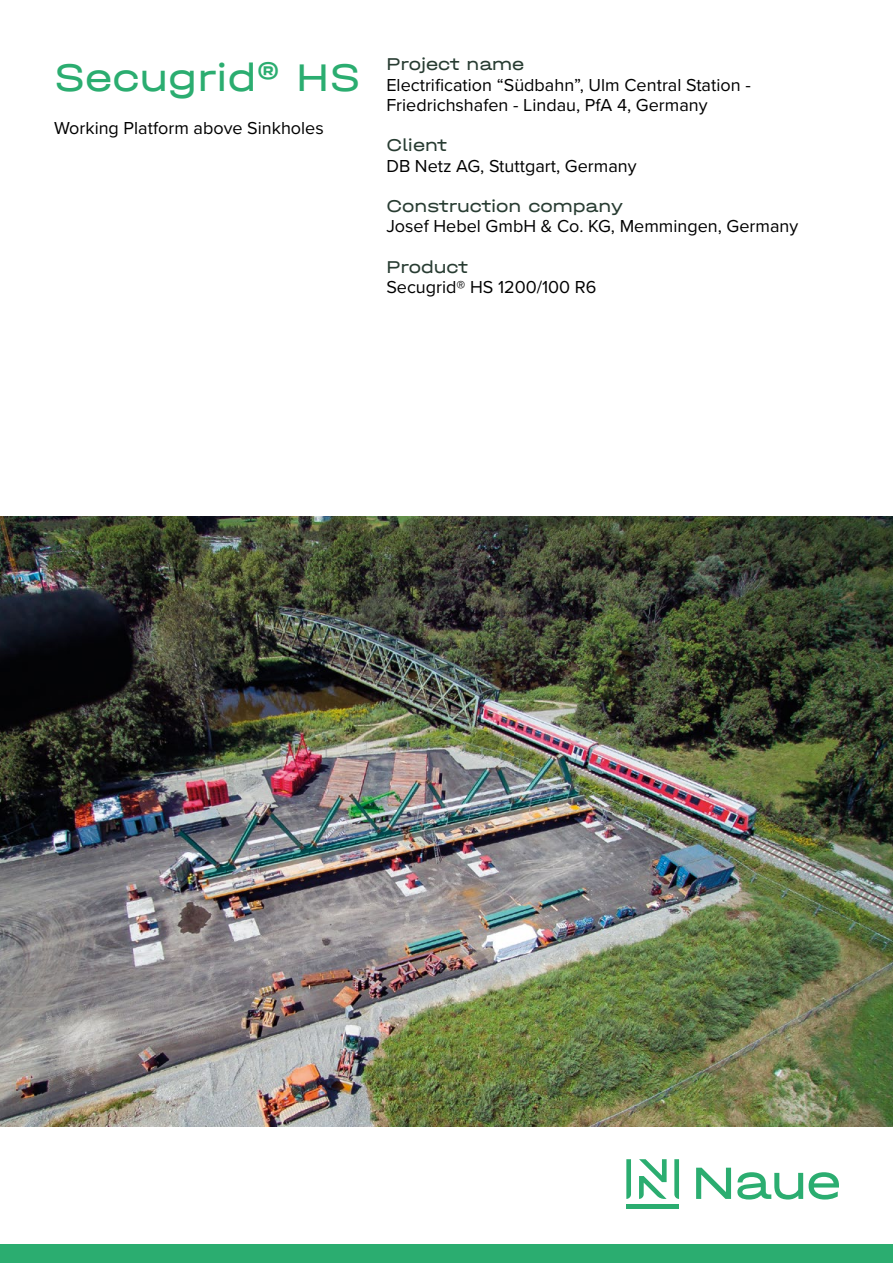
<style>
.page{position:relative;width:893px;height:1263px;background:#fff}
.page>*{position:absolute;margin:0;border:0;box-sizing:border-box;transform-origin:0 0}
.t1{font:40.5px "Halvar Breit";color:#2bad70}
.t2{font:18px/20.2px "Proxima Nova";color:#000}
.t3{font:18px "Halvar Breit";color:#283c32}
</style>
<div class="page">
<div style="left:626px;top:1204px;width:53px;height:5px;background:#2bad70"></div>
<svg style="left:626px;top:1159px;width:5px;height:40px"></svg>
<svg style="left:674px;top:1159px;width:5px;height:40px"></svg>
<svg style="left:639px;top:1159px;width:28px;height:40px"></svg>
<svg style="left:737px;top:1172px;width:66px;height:27px"></svg>
<svg style="left:809px;top:1172px;width:30px;height:27px"></svg>
<svg style="left:696px;top:1168px;width:35px;height:31px"></svg>
<div style="left:0;top:1245px;width:893px;height:18px;background:#2bad70"></div>
<img style="left:0;top:516px;width:893px;height:611px">
<h1 class="t1" style="left:54px;top:52px;width:308px">Secugrid® HS</h1>
<p class="t2" style="left:54px;top:117px;width:271px">Working Platform above Sinkholes</p>
<p class="t3" style="left:386px;top:53px;width:139px">Project name</p>
<p class="t2" style="left:386px;top:74px;width:366px">Electrification “Südbahn”, Ulm Central Station -<br>Friedrichshafen - Lindau, PfA 4, Germany</p>
<p class="t3" style="left:386px;top:134px;width:62px">Client</p>
<p class="t2" style="left:386px;top:155px;width:252px">DB Netz AG, Stuttgart, Germany</p>
<p class="t3" style="left:386px;top:195px;width:238px">Construction company</p>
<p class="t2" style="left:386px;top:215px;width:413px">Josef Hebel GmbH &amp; Co. KG, Memmingen, Germany</p>
<p class="t3" style="left:386px;top:256px;width:83px">Product</p>
<p class="t2" style="left:386px;top:276px;width:212px">Secugrid® HS 1200/100 R6</p>
</div>
